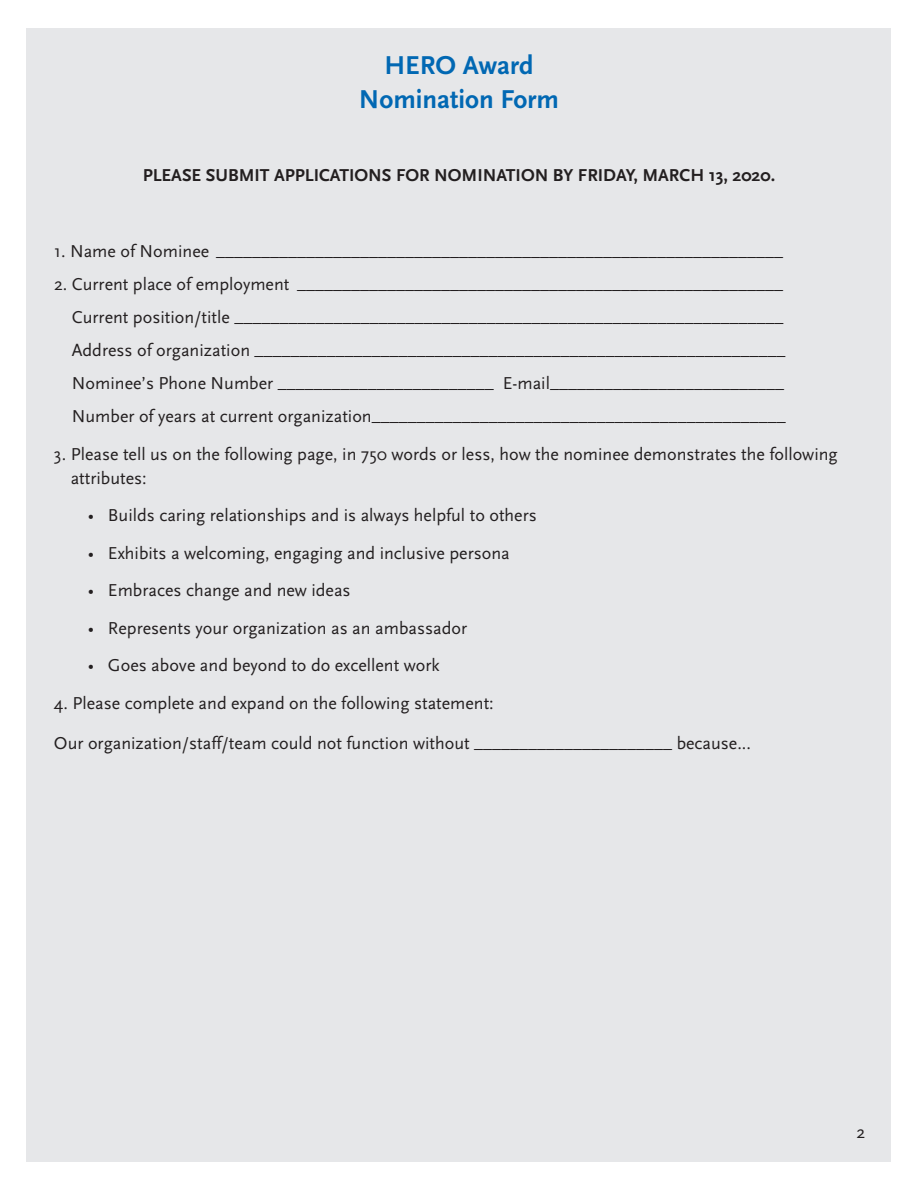
<style>
.page{position:relative;width:918px;height:1188px;background:#fff}
.page>*{position:absolute;margin:0;border:0;box-sizing:border-box;transform-origin:0 0}
.t1{font:700 27px/34.5px "Scala Sans";color:#0168b3;text-align:center}
.t2{font:18px/33px "Scala Sans";color:#231f20}
.t3{font:700 18px "Scala Sans";color:#231f20}
</style>
<div class="page">
<div style="left:26px;top:28px;width:864px;height:1134px;background:#e6e7e9"></div>
<h1 class="t1" style="left:359px;top:49px;width:202px">HERO Award<br>Nomination Form</h1>
<p class="t3" style="left:143px;top:165px;width:634px">PLEASE SUBMIT APPLICATIONS FOR NOMINATION BY FRIDAY, MARCH 13, 2020.</p>
<p class="t2" style="left:54px;top:235px;width:730px">1. Name of Nominee _______________________________________________________________</p>
<p class="t2" style="left:72px;top:268px;width:715px;text-indent:-18px">2. Current place of employment ______________________________________________________ Current position/title _____________________________________________________________ Address of organization ___________________________________________________________ Nominee’s Phone Number ________________________ E-mail__________________________ Number of years at current organization______________________________________________</p>
<p class="t2" style="left:71px;top:442px;width:768px;line-height:24px;text-indent:-17px">3. Please tell us on the following page, in 750 words or less, how the nominee demonstrates the following attributes:</p>
<p class="t2" style="left:88px;top:499px;width:451px">• Builds caring relationships and is always helpful to others</p>
<p class="t2" style="left:88px;top:537px;width:424px">• Exhibits a welcoming, engaging and inclusive persona</p>
<p class="t2" style="left:88px;top:574px;width:264px">• Embraces change and new ideas</p>
<p class="t2" style="left:88px;top:612px;width:381px">• Represents your organization as an ambassador</p>
<p class="t2" style="left:88px;top:649px;width:353px">• Goes above and beyond to do excellent work</p>
<p class="t2" style="left:54px;top:687px;width:441px">4. Please complete and expand on the following statement:</p>
<p class="t2" style="left:54px;top:727px;width:698px">Our organization/staff/team could not function without ______________________ because...</p>
<p class="t2" style="left:856px;top:1116px;width:10px">2</p>
</div>
